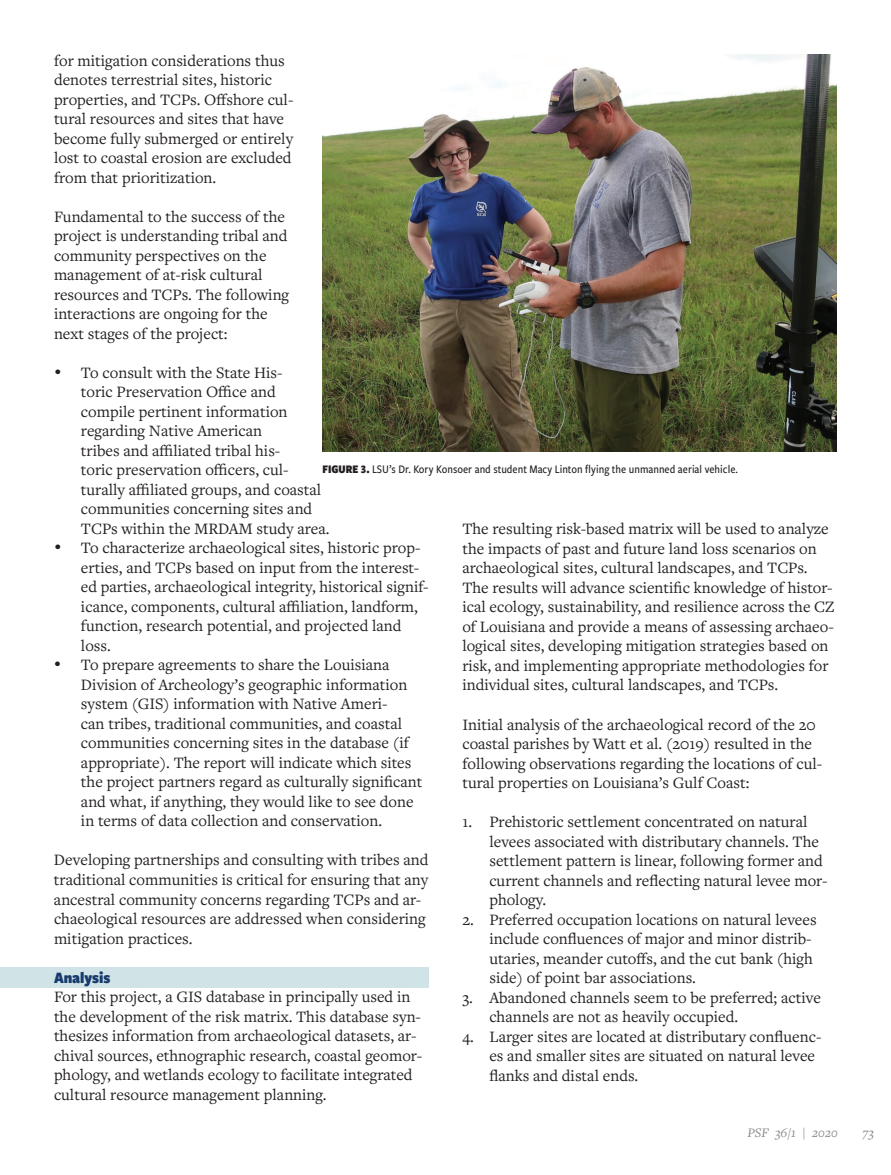
<style>
.page{position:relative;width:891px;height:1175px;background:#fff}
.page>*{position:absolute;margin:0;border:0;box-sizing:border-box;transform-origin:0 0}
.t1{font:16.5px/19.5px "Freight Text Pro";color:#231f20}
.t2{font:900 16.5px "Freight Sans Cnd Pro";color:#173b6d}
.t3{font:italic 13.5px "Freight Text Pro";color:#8a8a8e}
.t4{font:500 12px "Freight Sans Cnd Pro";color:#231f20}
.s1{font-weight:900}
</style>
<div class="page">
<div style="left:0;top:967px;width:429px;height:20px;background:#d0e4e8"></div>
<img style="left:323px;top:54px;width:514px;height:397px">
<p class="t1" style="left:54px;top:50px;width:241px">for mitigation considerations thus denotes terrestrial sites, historic properties, and TCPs. Offshore cul&shy;tural resources and sites that have become fully submerged or entirely lost to coastal erosion are excluded from that prioritization.</p>
<p class="t1" style="left:54px;top:206px;width:237px">Fundamental to the success of the project is understanding tribal and community perspectives on the management of at-risk cultural resources and TCPs. The following interactions are ongoing for the next stages of the project:</p>
<p class="t1" style="left:81px;top:362px;width:250px;text-indent:-27px">• To consult with the State His-<br>toric Preservation Office and compile pertinent information regarding Native American<br>tribes and affiliated tribal his-<br>toric preservation officers, cul&shy;turally affiliated groups, and coastal communities concerning sites and TCPs within the MRDAM study area.</p>
<p class="t1" style="left:81px;top:537px;width:349px;text-indent:-27px">• To characterize archaeological sites, historic prop&shy;erties, and TCPs based on input from the interest&shy;ed parties, archaeological integrity, historical signif&shy;icance, components, cultural affiliation, landform, function, research potential, and projected land loss.</p>
<p class="t1" style="left:81px;top:654px;width:343px;text-indent:-27px">• To prepare agreements to share the Louisiana Division of Archeology’s geographic information system (GIS) information with Native Ameri-<br>can tribes, traditional communities, and coastal communities concerning sites in the database (if appropriate). The report will indicate which sites the project partners regard as culturally significant and what, if anything, they would like to see done in terms of data collection and conservation.</p>
<p class="t1" style="left:54px;top:849px;width:376px">Developing partnerships and consulting with tribes and traditional communities is critical for ensuring that any ancestral community concerns regarding TCPs and ar&shy;chaeological resources are addressed when considering mitigation practices.</p>
<p class="t2" style="left:54px;top:965px;width:58px">Analysis</p>
<p class="t1" style="left:54px;top:986px;width:370px">For this project, a GIS database in principally used in the development of the risk matrix. This database syn&shy;thesizes information from archaeological datasets, ar&shy;chival sources, ethnographic research, coastal geomor&shy;phology, and wetlands ecology to facilitate integrated cultural resource management planning.</p>
<p class="t4" style="left:323px;top:461px;width:417px"><span class="s1">Figure 3.</span> LSU’s Dr. Kory Konsoer and student Macy Linton flying the unmanned aerial vehicle.</p>
<p class="t1" style="left:462px;top:519px;width:374px">The resulting risk-based matrix will be used to analyze the impacts of past and future land loss scenarios on archaeological sites, cultural landscapes, and TCPs.<br>The results will advance scientific knowledge of histor&shy;ical ecology, sustainability, and resilience across the CZ of Louisiana and provide a means of assessing archaeo&shy;logical sites, developing mitigation strategies based on risk, and implementing appropriate methodologies for individual sites, cultural landscapes, and TCPs.</p>
<p class="t1" style="left:462px;top:714px;width:361px">Initial analysis of the archaeological record of the 20 coastal parishes by Watt et al. (2019) resulted in the following observations regarding the locations of cul&shy;tural properties on Louisiana’s Gulf Coast:</p>
<p class="t1" style="left:489px;top:811px;width:340px;text-indent:-27px">1. Prehistoric settlement concentrated on natural levees associated with distributary channels. The settlement pattern is linear, following former and current channels and reflecting natural levee mor&shy;phology.</p>
<p class="t1" style="left:489px;top:909px;width:329px;text-indent:-27px">2. Preferred occupation locations on natural levees include confluences of major and minor distrib&shy;utaries, meander cutoffs, and the cut bank (high side) of point bar associations.</p>
<p class="t1" style="left:489px;top:987px;width:333px;text-indent:-27px">3. Abandoned channels seem to be preferred; active channels are not as heavily occupied.</p>
<p class="t1" style="left:489px;top:1026px;width:334px;text-indent:-27px">4. Larger sites are located at distributary confluenc&shy;es and smaller sites are situated on natural levee flanks and distal ends.</p>
<p class="t3" style="left:747px;top:1123px;width:92px">PSF 36/1 | 2020</p>
<p class="t3" style="left:863px;top:1123px;width:13px">73</p>
</div>
